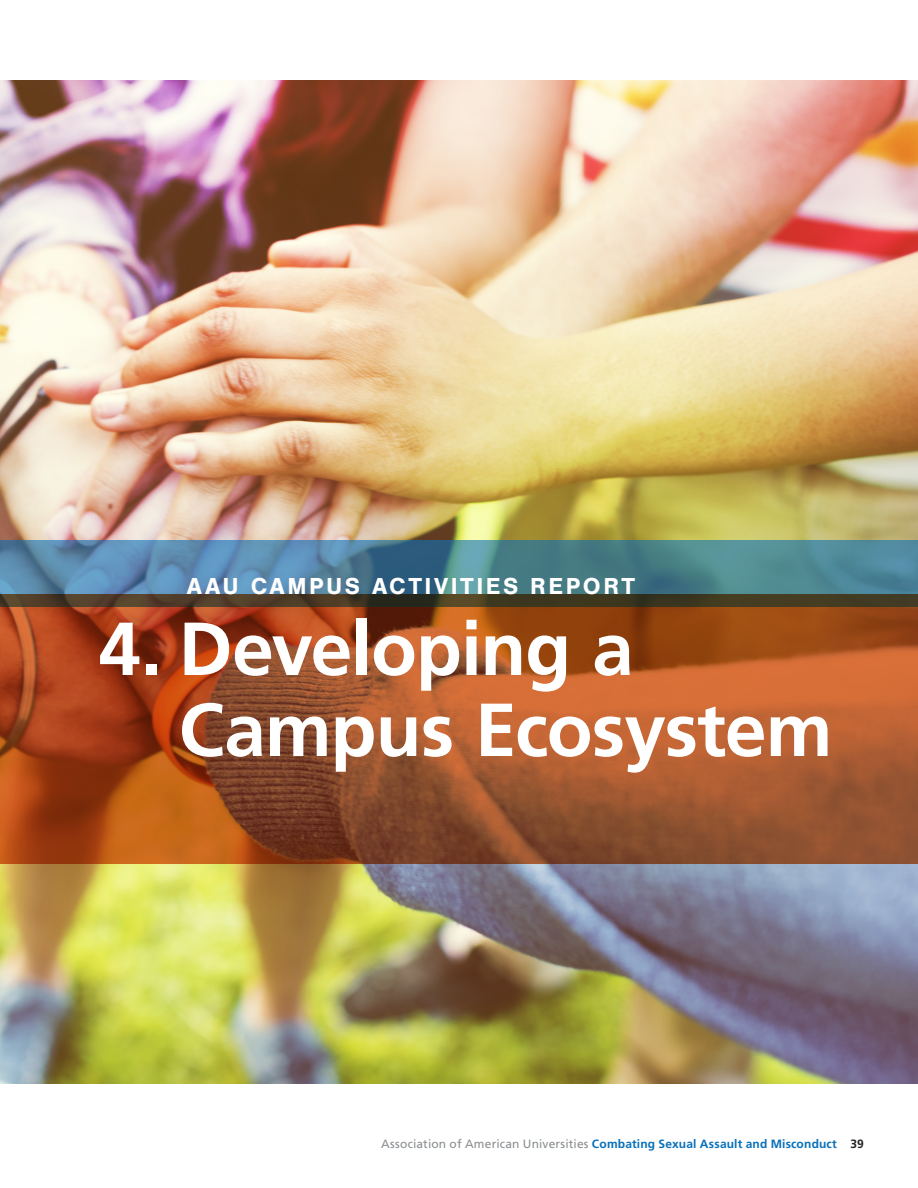
<style>
.page{position:relative;width:918px;height:1188px;background:#fff}
.page>*{position:absolute;margin:0;border:0;box-sizing:border-box;transform-origin:0 0}
.t1{font:700 75px "Frutiger LT Std";letter-spacing:-.015em;color:#fff}
.t2{font:700 24px "Nimbus San";letter-spacing:.105em;color:#fff}
.t3{font:700 12px "Frutiger LT Std";letter-spacing:.015em;color:#0970b9}
.s1{font-weight:400;color:#8a8e91}
.s2{color:#231f20}
</style>
<div class="page">
<img style="left:0;top:80px;width:918px;height:1003px">
<svg style="left:0;top:540px;width:918px;height:54px;background:#50849a"></svg>
<svg style="left:0;top:594px;width:918px;height:270px;background:#9e4f25"></svg>
<p class="t2" style="left:187px;top:573px;width:450px">AAU CAMPUS ACTIVITIES REPORT</p>
<p class="t1" style="left:99px;top:605px;width:536px">4. Developing a</p>
<p class="t1" style="left:178px;top:686px;width:655px">Campus Ecosystem</p>
<p class="t3" style="left:381px;top:1136px;width:484px"><span class="s1">Association of American Universities</span> Combating Sexual Assault and Misconduct <span class="s2">39</span></p>
</div>
